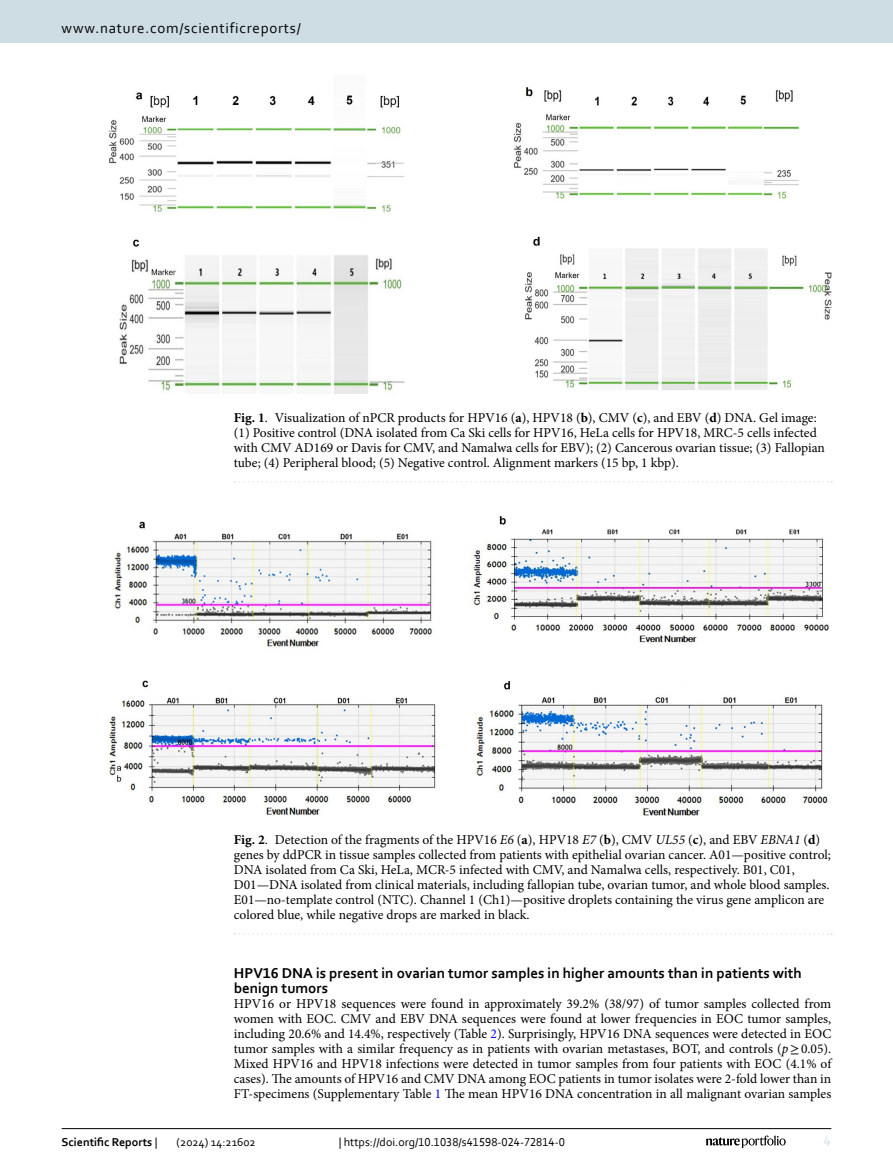
<style>
.page{position:relative;width:893px;height:1174px;background:#fff}
.page>*{position:absolute;margin:0;border:0;box-sizing:border-box;transform-origin:0 0}
.Head_2{font:700 15px/15px "Corbel";color:#000}
.t1{font:15px "Corbel";letter-spacing:.05em;color:#000}
.t2{font:15px "Corbel";color:#d9e4eb}
.Figure_Caption{font:13.5px/15px "Minion Pro";color:#000}
.Body_Text{font:13.5px/15px "Minion Pro";color:#000;text-align:justify}
.t3{font:12px "Corbel";color:#000}
.t4{font:700 12px "Corbel";color:#000}
.s1{font-weight:700}
.s2{font-style:italic}
.s3{color:#00f}
.s4{font-family:"STIX"}
.s5{font-weight:400}
</style>
<div class="page">
<img style="left:108px;top:516px;width:721px;height:299px">
<svg style="left:235px;top:933px;width:597px;height:1px"></svg>
<img style="left:109px;top:87px;width:722px;height:307px">
<svg style="left:235px;top:481px;width:597px;height:1px"></svg>
<hr style="left:62px;top:1128px;width:769px;height:1px;background:#000">
<svg style="left:706px;top:1135px;width:80px;height:12px"></svg>
<div style="left:0;top:0;width:893px;height:43px;background:#cedde4"></div>
<p class="t1" style="left:62px;top:18px;width:241px">www.nature.com/scientificreports/</p>
<p class="Figure_Caption" style="left:234px;top:410px;width:592px"><span class="s1">Fig. 1</span>. Visualization of nPCR products for HPV16 (<span class="s1">a</span>), HPV18 (<span class="s1">b</span>), CMV (<span class="s1">c</span>), and EBV (<span class="s1">d</span>) DNA. Gel image: (1) Positive control (DNA isolated from Ca Ski cells for HPV16, HeLa cells for HPV18, MRC-5 cells infected with CMV AD169 or Davis for CMV, and Namalwa cells for EBV); (2) Cancerous ovarian tissue; (3) Fallopian tube; (4) Peripheral blood; (5) Negative control. Alignment markers (15 bp, 1 kbp).</p>
<p class="Figure_Caption" style="left:234px;top:832px;width:599px"><span class="s1">Fig. 2</span>. Detection of the fragments of the HPV16 <span class="s2">E6</span> (<span class="s1">a</span>), HPV18 <span class="s2">E7</span> (<span class="s1">b</span>), CMV <span class="s2">UL55</span> (<span class="s1">c</span>), and EBV <span class="s2">EBNA1</span> (<span class="s1">d</span>) genes by ddPCR in tissue samples collected from patients with epithelial ovarian cancer. A01—positive control; DNA isolated from Ca Ski, HeLa, MCR-5 infected with CMV, and Namalwa cells, respectively. B01, C01, D01—DNA isolated from clinical materials, including fallopian tube, ovarian tumor, and whole blood samples.<br>E01—no-template control (NTC). Channel 1 (Ch1)—positive droplets containing the virus gene amplicon are colored blue, while negative drops are marked in black.</p>
<p class="Head_2" style="left:234px;top:965px;width:570px">HPV16 DNA is present in ovarian tumor samples in higher amounts than in patients with benign tumors</p>
<p class="Body_Text" style="left:234px;top:996px;width:599px">HPV16 or HPV18 sequences were found in approximately 39.2% (38/97) of tumor samples collected from women with EOC. CMV and EBV DNA sequences were found at lower frequencies in EOC tumor samples, including 20.6% and 14.4%, respectively (Table <span class="s3">2</span>). Surprisingly, HPV16 DNA sequences were detected in EOC tumor samples with a similar frequency as in patients with ovarian metastases, BOT, and controls (<span class="s2">p</span><span class="s4">≥</span>0.05).<br>Mixed HPV16 and HPV18 infections were detected in tumor samples from four patients with EOC (4.1% of cases). The amounts of HPV16 and CMV DNA among EOC patients in tumor isolates were 2-fold lower than in FT-specimens (Supplementary Table <span class="s3">1</span> The mean HPV16 DNA concentration in all malignant ovarian samples</p>
<p class="t4" style="left:62px;top:1134px;width:97px">Scientific Reports <span class="s5">|</span></p>
<p class="t3" style="left:177px;top:1134px;width:81px">(2024) 14:21602</p>
<p class="t3" style="left:339px;top:1134px;width:228px">| https://doi.org/10.1038/s41598-024-72814-0</p>
<p class="t2" style="left:824px;top:1132px;width:9px">4</p>
</div>
